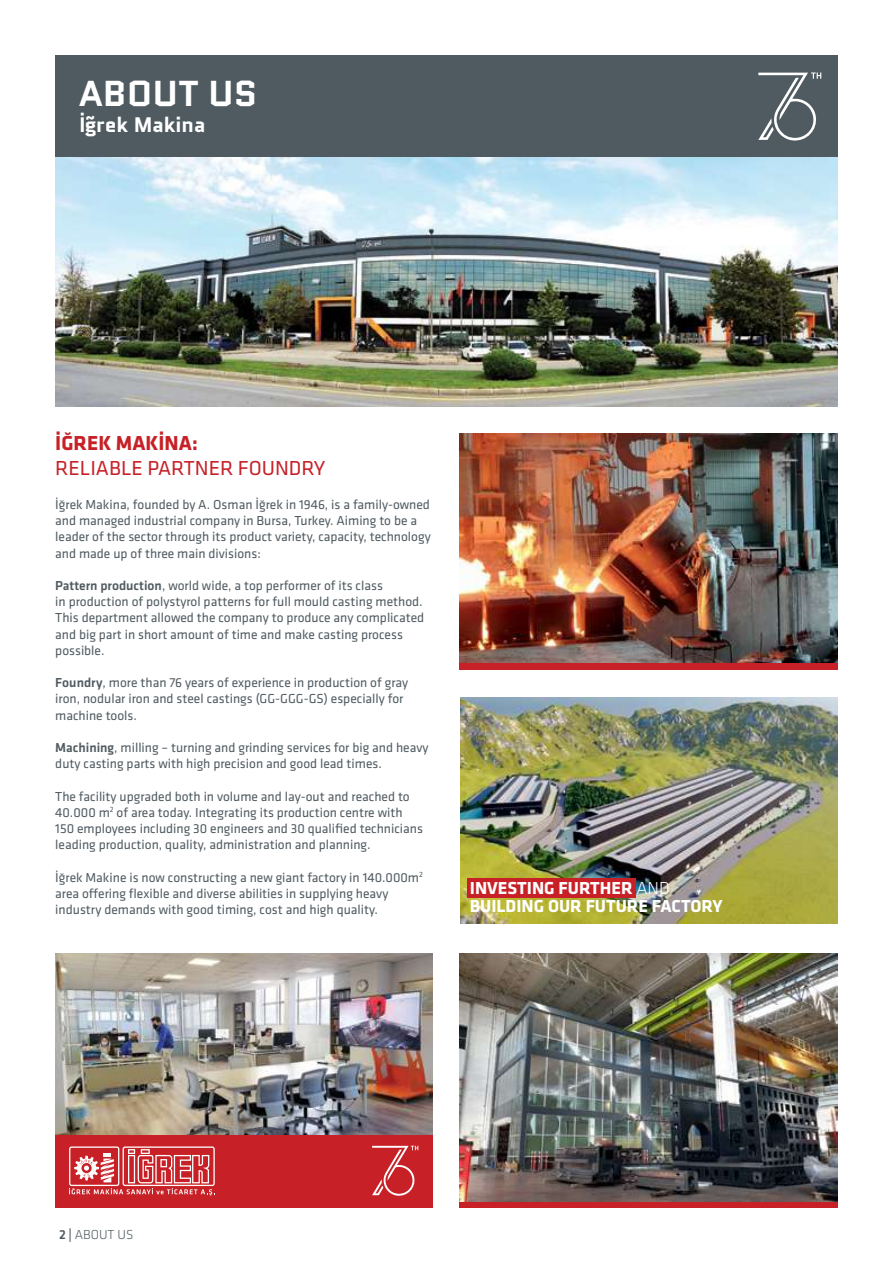
<style>
.page{position:relative;width:893px;height:1263px;background:#fff}
.page>*{position:absolute;margin:0;border:0;box-sizing:border-box;transform-origin:0 0}
.t1{font:700 36px "Quantico";color:#fff}
.t2{font:21px "Klavika";color:#c72127}
.t3{font:700 21px "Klavika";color:#c72127}
.t4{font:700 21px "Quantico";color:#fff}
.t5{font:700 18px/18px "Klavika";color:#fff}
.t6{font:13.5px/16.2px "Klavika";color:#505b61}
.t7{font:300 13.5px "Klavika";color:#505b61}
.s1{font-weight:500}
.s2{font-weight:300}
</style>
<div class="page">
<img style="left:459px;top:434px;width:379px;height:230px">
<img style="left:55px;top:953px;width:378px;height:182px">
<div style="left:459px;top:664px;width:379px;height:6px;background:#c72127"></div>
<div style="left:459px;top:1201px;width:379px;height:7px;background:#c72127"></div>
<div style="left:55px;top:1135px;width:378px;height:73px;background:#c72127"></div>
<div style="left:55px;top:55px;width:783px;height:102px;background:#505b61"></div>
<img style="left:55px;top:157px;width:783px;height:249px">
<img style="left:460px;top:698px;width:378px;height:225px">
<img style="left:459px;top:953px;width:379px;height:248px">
<svg style="left:758px;top:73px;width:63px;height:68px"></svg>
<div style="left:467px;top:878px;width:169px;height:20px;background:#c72127"></div>
<svg style="left:69px;top:1146px;width:146px;height:50px"></svg>
<svg style="left:372px;top:1146px;width:46px;height:50px"></svg>
<h1 class="t1" style="left:79px;top:72px;width:175px">About Us</h1>
<h2 class="t4" style="left:79px;top:111px;width:128px">İğrek Makina</h2>
<h2 class="t3" style="left:55px;top:431px;width:144px">İĞREK MAKİNA:</h2>
<h2 class="t2" style="left:55px;top:456px;width:153px">RE LIABLE PARTNER</h2>
<h2 class="t2" style="left:238px;top:456px;width:51px">FOUNDR</h2>
<h2 class="t2" style="left:314px;top:456px;width:13px">Y</h2>
<p class="t6" style="left:55px;top:497px;width:377px">İğrek Makina, founded by A. Osman İğrek in 1946, is a family-owned and managed industrial company in Bursa, Turkey. Aiming to be a leader of the sector through its product variety, capacity, technology and made up of three main divisions:</p>
<p class="t6" style="left:55px;top:578px;width:370px"><span class="s1">Pattern production</span>, world wide, a top performer of its class<br>in production of polystyrol patterns for full mould casting method.<br>This department allowed the company to produce any complicated and big part in short amount of time and make casting process possible.</p>
<p class="t6" style="left:55px;top:675px;width:354px"><span class="s1">Foundry</span>, more than 76 years of experience in production of gray iron, nodular iron and steel castings (GG-GGG-GS) especially for machine tools.</p>
<p class="t6" style="left:55px;top:740px;width:375px"><span class="s1">Machining</span>, milling – turning and grinding services for big and heavy duty casting parts with high precision and good lead times.</p>
<p class="t6" style="left:55px;top:788px;width:369px">The facility upgraded both in volume and lay-out and reached to 40.000 m<sup>2</sup> of area today. I ntegrating its production centre with 150 employees including 30 engineers and 30 qualified technicians leading production, quality, administration and planning.</p>
<p class="t6" style="left:55px;top:869px;width:369px">İğrek Makine is now constructing a new giant factory in 140.000m<sup>2 </sup>area offering flexible and diverse abilities in supplying heavy industry demands with good timing, cost and high quality.</p>
<h3 class="t5" style="left:470px;top:879px;width:254px">INVESTING FURTHER <span class="s2">AND<br></span>BUILDING OUR FUTURE FACTORY</h3>
<p class="t7" style="left:59px;top:1227px;width:76px"><span class="s1">2 |</span> ABOUT U S</p>
</div>
